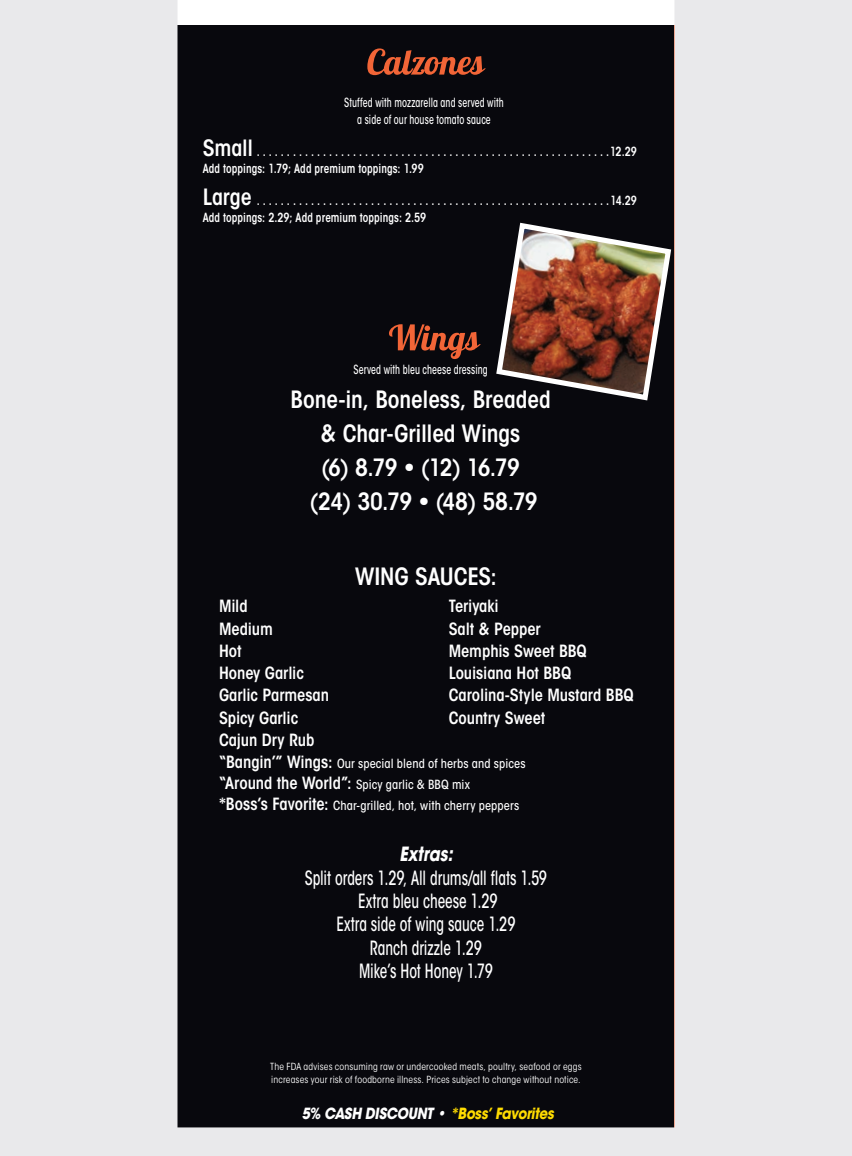
<style>
.page{position:relative;width:852px;height:1156px;background:#fff}
.page>*{position:absolute;margin:0;border:0;box-sizing:border-box;transform-origin:0 0}
.t1{font:600 condensed 23.7px/33.9px "ITC Avant Garde Std";letter-spacing:-.005em;color:#fff;text-align:center}
.t2{font:500 condensed 19.5px/23.4px "ITC Avant Garde Std";letter-spacing:-.005em;color:#fff;text-align:center;scale:.8 1}
.t3{font:italic 700 19.5px "ITC Avant Garde Std";color:#fff;scale:.8 1}
.t4{font:600 condensed 16.65px/22.2px "ITC Avant Garde Std";letter-spacing:-.005em;color:#fff}
.t5{font:italic 700 15.3px "ITC Avant Garde Std";letter-spacing:-.02em;color:#fff;scale:.87 1}
.t6{font:600 condensed 12.6px/16.6px "ITC Avant Garde Std";letter-spacing:.005em;color:#fff;scale:.9 1}
.t7{font:500 condensed 12.6px/20.9px "ITC Avant Garde Std";letter-spacing:.01em;color:#fff}
.t8{font:500 condensed 12.6px/16.6px "ITC Avant Garde Std";letter-spacing:.01em;color:#fff;text-align:center;scale:.8 1}
.t9{font:condensed 9.75px/12.6px "ITC Avant Garde Std";letter-spacing:.015em;color:#fff}
.s1{font-size:22.2px}
.s2{font-weight:600;font-size:16.65px}
.s3{color:#ffdc01}
</style>
<div class="page">
<div style="left:0;top:25px;width:675px;height:1102px;background:#08080d"></div>
<img style="left:496px;top:222px;width:176px;height:179px">
<svg style="left:367px;top:48px;width:119px;height:27px"></svg>
<svg style="left:389px;top:324px;width:92px;height:35px"></svg>
<div style="left:177px;top:1127px;width:498px;height:28px;background:#e9e9eb"></div>
<div style="left:176px;top:1127px;width:500px;height:28px;border:1px solid #e9e9eb"></div>
<div style="left:0;top:0;width:177px;height:1155px;background:#e9e9eb"></div>
<div style="left:675px;top:0;width:177px;height:1155px;background:#e9e9eb"></div>
<div style="left:674px;top:0;width:178px;height:1155px;border:1px solid #e9e9eb"></div>
<p class="t8" style="left:344px;top:94px;width:201px">Stuffed with mozzarella and served with a side of our house tomato sauce</p>
<p class="t6" style="left:203px;top:143px;width:484px"><span class="s1">Small</span> . . . . . . . . . . . . . . . . . . . . . . . . . . . . . . . . . . . . . . . . . . . . . . . . . . . . . . . . . . .12 .29<br>Add toppings: 1 .79; Add premium toppings: 1 .99</p>
<p class="t6" style="left:203px;top:192px;width:484px"><span class="s1">Large</span> . . . . . . . . . . . . . . . . . . . . . . . . . . . . . . . . . . . . . . . . . . . . . . . . . . . . . . . . . . .14 .29<br>Add toppings: 2 .29; Add premium toppings: 2 .59</p>
<p class="t8" style="left:353px;top:361px;width:169px">Served with bleu cheese dressing</p>
<h1 class="t1" style="left:291px;top:382px;width:262px">Bone-in, Boneless, Breaded &amp; Char-Grilled Wings<br>(6) 8 .79 • (12) 16 .79<br>(24) 30 .79 • (48) 58 .79</h1>
<h1 class="t1" style="left:355px;top:559px;width:143px">WING SAUCES:</h1>
<h3 class="t4" style="left:219px;top:595px;width:112px">Mild<br>Medium<br>Hot<br>Honey Garlic<br>Garlic Parmesan<br>Spicy Garlic<br>Cajun Dry Rub</h3>
<h3 class="t4" style="left:449px;top:595px;width:186px">Teriyaki<br>Salt &amp; Pepper<br>Memphis Sweet BBQ<br>Louisiana Hot BBQ<br>Carolina-Style Mustard BBQ<br>Country Sweet</h3>
<p class="t7" style="left:219px;top:752px;width:308px"><span class="s2">“Bangin’” Wings:</span> Our special blend of herbs and spices <span class="s2">“Around the World”:</span> Spicy garlic &amp; BBQ mix<br><span class="s2">*Boss’s Favorite:</span> Char-grilled, hot, with cherry peppers</p>
<h2 class="t3" style="left:399px;top:841px;width:68px">Extras:</h2>
<h2 class="t2" style="left:305px;top:865px;width:304px">Split orders 1.29, All drums/all flats 1.59<br>Extra bleu cheese 1.29<br>Extra side of wing sauce 1.29<br>Ranch drizzle 1.29<br>Mike’s Hot Honey 1.79</h2>
<p class="t9" style="left:270px;top:1060px;width:313px">The FDA advises consuming raw or undercooked meats, poultry, seafood or eggs increases your risk of foodborne illness. Prices subject to change without notice.</p>
<p class="t5" style="left:302px;top:1102px;width:291px">5% CASH DISCOUNT • <span class="s3">*Boss’ Favorites</span></p>
</div>
